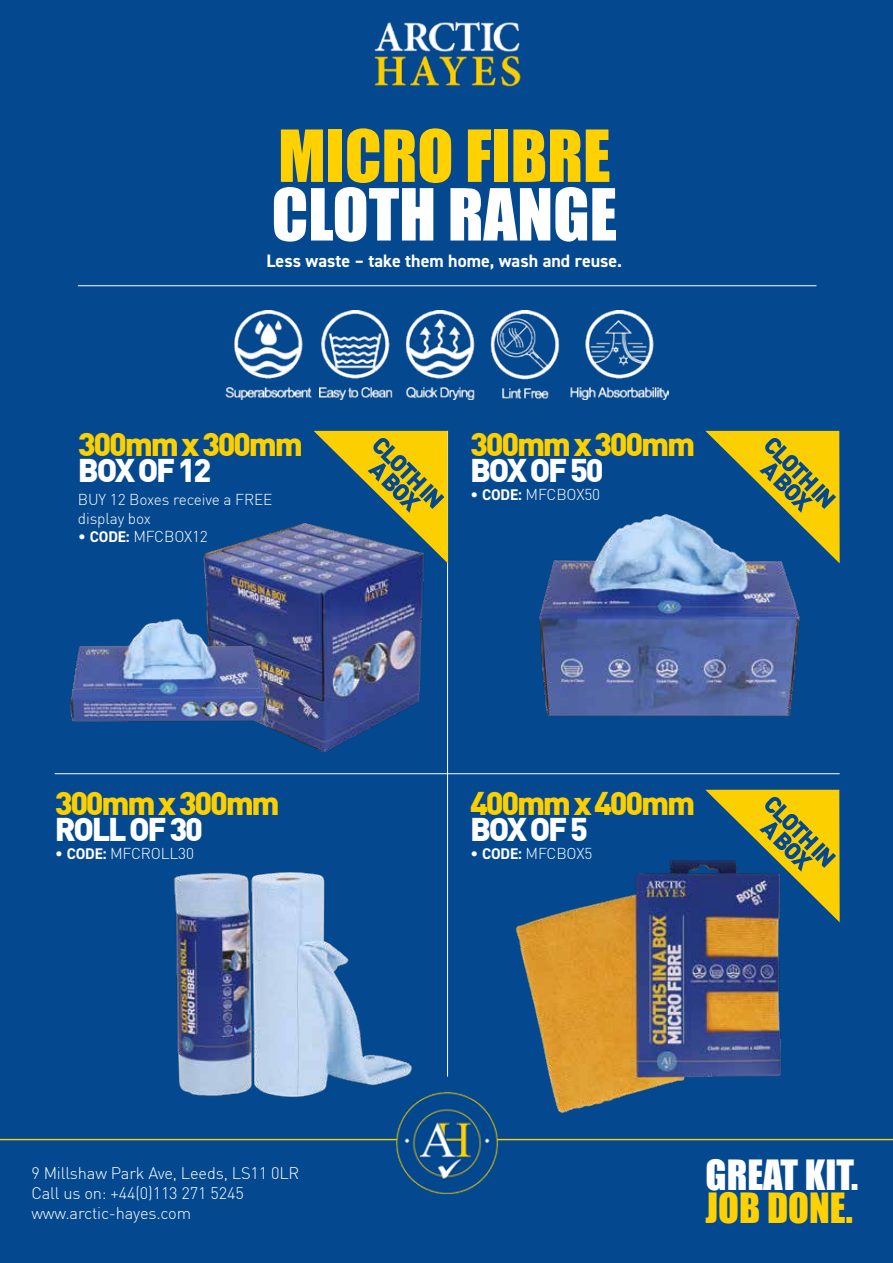
<style>
.page{position:relative;width:893px;height:1263px;background:#fff}
.page>*{position:absolute;margin:0;border:0;box-sizing:border-box;transform-origin:0 0}
.t1{font:66.3px "Impact";color:#ffd100}
.t2{font:66.3px "Impact";color:#fff}
.t3{font:38.25px "Impact";color:#fff}
.t4{font:38.25px "Impact";color:#ffd100}
.t5{font:900 32.1px "DIN";letter-spacing:-.07em;color:#fccf00}
.t6{font:900 32.1px "DIN";letter-spacing:-.07em;color:#fff}
.t7{font:700 18px "DIN2014";color:#fff}
.t8{font:300 16.5px/19.6px "DIN";letter-spacing:-.01em;color:#fff}
.t9{font:300 15.45px/18.3px "DIN";letter-spacing:-.01em;color:#fff}
.s1{font-family:"DIN2014";font-weight:700}
</style>
<div class="page">
<div style="left:1px;top:0;width:892px;height:1263px;background:#04488f"></div>
<hr style="left:0;top:1139px;width:893px;height:1px;background:#ffd100">
<img style="left:374px;top:21px;width:146px;height:66px">
<img style="left:396px;top:1091px;width:102px;height:102px">
<hr style="left:78px;top:285px;width:738px;height:1px;background:#fff">
<img style="left:319px;top:310px;width:74px;height:90px">
<img style="left:225px;top:311px;width:87px;height:89px">
<img style="left:405px;top:311px;width:70px;height:89px">
<img style="left:490px;top:311px;width:179px;height:89px">
<img style="left:203px;top:523px;width:221px;height:230px">
<img style="left:70px;top:614px;width:203px;height:113px">
<img style="left:539px;top:513px;width:261px;height:204px">
<img style="left:174px;top:872px;width:70px;height:224px">
<img style="left:244px;top:871px;width:175px;height:236px">
<img style="left:515px;top:860px;width:266px;height:253px">
<hr style="left:447px;top:431px;width:1px;height:645px;background:#fff">
<hr style="left:55px;top:773px;width:785px;height:1px;background:#fff">
<svg style="left:705px;top:431px;width:135px;height:132px"></svg>
<svg style="left:314px;top:431px;width:134px;height:132px"></svg>
<svg style="left:705px;top:790px;width:135px;height:132px"></svg>
<h1 class="t1" style="left:278px;top:104px;width:334px">MICRO FIBRE</h1>
<h1 class="t2" style="left:272px;top:163px;width:347px">CLOTH RANGE</h1>
<p class="t7" style="left:267px;top:249px;width:357px">Less waste – take them home, wash and reuse.</p>
<h3 class="t5" style="left:78px;top:423px;width:227px">300mm x 300mm</h3>
<h3 class="t6" style="left:78px;top:449px;width:135px">BOX OF 12</h3>
<p class="t9" style="left:78px;top:490px;width:196px">BUY 12 Boxes receive a FREE display box</p>
<p class="t9" style="left:78px;top:527px;width:132px">• <span class="s1">CODE:</span> MFCBOX12</p>
<h3 class="t5" style="left:55px;top:782px;width:227px">300mm x 300mm</h3>
<h3 class="t6" style="left:55px;top:807px;width:150px">ROLL OF 30</h3>
<p class="t9" style="left:55px;top:844px;width:141px">• <span class="s1">CODE:</span> MFCROLL30</p>
<h3 class="t5" style="left:470px;top:423px;width:227px">300mm x 300mm</h3>
<h3 class="t6" style="left:470px;top:449px;width:135px">BOX OF 50</h3>
<p class="t9" style="left:470px;top:485px;width:132px">• <span class="s1">CODE:</span> MFCBOX50</p>
<h3 class="t5" style="left:470px;top:782px;width:227px">400mm x 400mm</h3>
<h3 class="t6" style="left:470px;top:807px;width:119px">BOX OF 5</h3>
<p class="t9" style="left:470px;top:844px;width:124px">• <span class="s1">CODE:</span> MFCBOX5</p>
<p class="t8" style="left:31px;top:1163px;width:269px">9 Millshaw Park Ave, Leeds, LS11 0LR<br>Call us on: +44(0)113 271 5245 www.arctic-hayes.com</p>
<h2 class="t3" style="left:706px;top:1145px;width:154px">GREAT KIT.</h2>
<h2 class="t4" style="left:706px;top:1179px;width:149px">JOB DONE.</h2>
</div>
